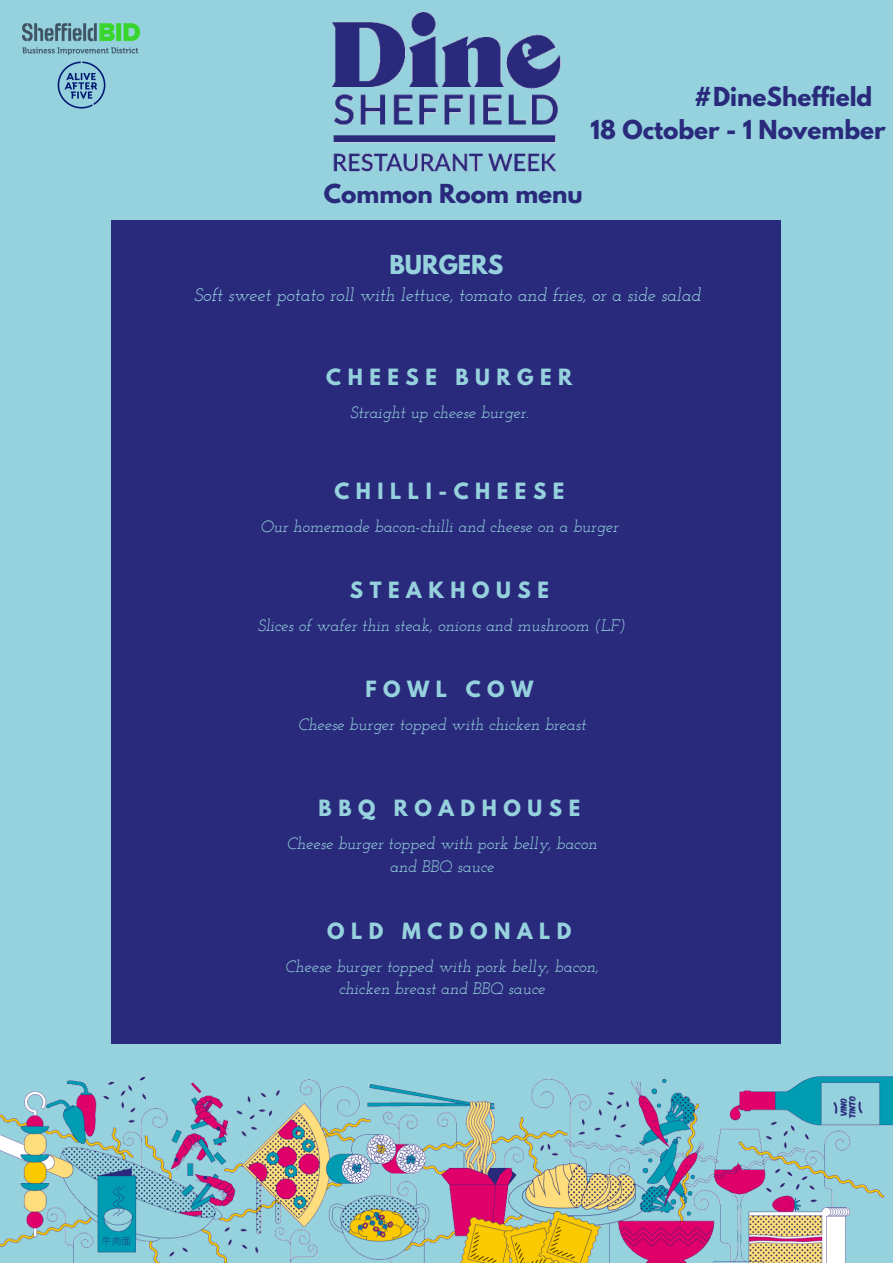
<style>
.page{position:relative;width:893px;height:1263px;background:#96d2dd}
.page>*{position:absolute;margin:0;border:0;box-sizing:border-box;transform-origin:0 0}
.t1{font:700 23.25px "League Spartan";color:#292a7c}
.t2{font:700 23.25px "League Spartan";color:#96d2dd}
.t3{font:700 19.8px "League Spartan";letter-spacing:.33em;color:#96d2dd}
.t4{font:italic 18.15px "Josefin Slab";color:#96d2dd}
.t5{font:italic 16.5px/22.5px "Josefin Slab";color:#96d2dd;text-align:center}
</style>
<div class="page">
<div style="left:111px;top:221px;width:670px;height:823px;background:#292a7c"></div>
<img style="left:332px;top:12px;width:229px;height:159px">
<img style="left:23px;top:24px;width:117px;height:30px">
<img style="left:57px;top:54px;width:49px;height:55px">
<img style="left:0;top:1076px;width:893px;height:187px">
<h1 class="t1" style="left:694px;top:85px;width:180px">#DineSheffield</h1>
<h1 class="t1" style="left:591px;top:118px;width:297px">18 October - 1 November</h1>
<h1 class="t1" style="left:324px;top:182px;width:260px">Common Room menu</h1>
<h1 class="t2" style="left:389px;top:253px;width:115px">BURGERS</h1>
<p class="t4" style="left:194px;top:287px;width:508px">Soft sweet potato roll with lettuce, tomato and fries, or a side salad</p>
<p class="t3" style="left:326px;top:367px;width:248px">CHEESE BURGER</p>
<p class="t5" style="left:350px;top:402px;width:180px">Straight up cheese burger.</p>
<p class="t3" style="left:334px;top:481px;width:232px">CHILLI-CHEESE</p>
<p class="t5" style="left:261px;top:516px;width:359px">Our homemade bacon-chilli and cheese on a burger</p>
<p class="t3" style="left:350px;top:580px;width:200px">STEAKHOUSE</p>
<p class="t5" style="left:258px;top:615px;width:370px">Slices of wafer thin steak, onions and mushroom (LF)</p>
<p class="t3" style="left:365px;top:679px;width:170px">FOWL COW</p>
<p class="t5" style="left:298px;top:714px;width:289px">Cheese burger topped with chicken breast</p>
<p class="t3" style="left:319px;top:798px;width:263px">BBQ ROADHOUSE</p>
<p class="t5" style="left:287px;top:834px;width:312px">Cheese burger topped with pork belly, bacon and BBQ sauce</p>
<p class="t3" style="left:327px;top:921px;width:246px">OLD MCDONALD</p>
<p class="t5" style="left:285px;top:956px;width:315px">Cheese burger topped with pork belly, bacon, chicken breast and BBQ sauce</p>
</div>
